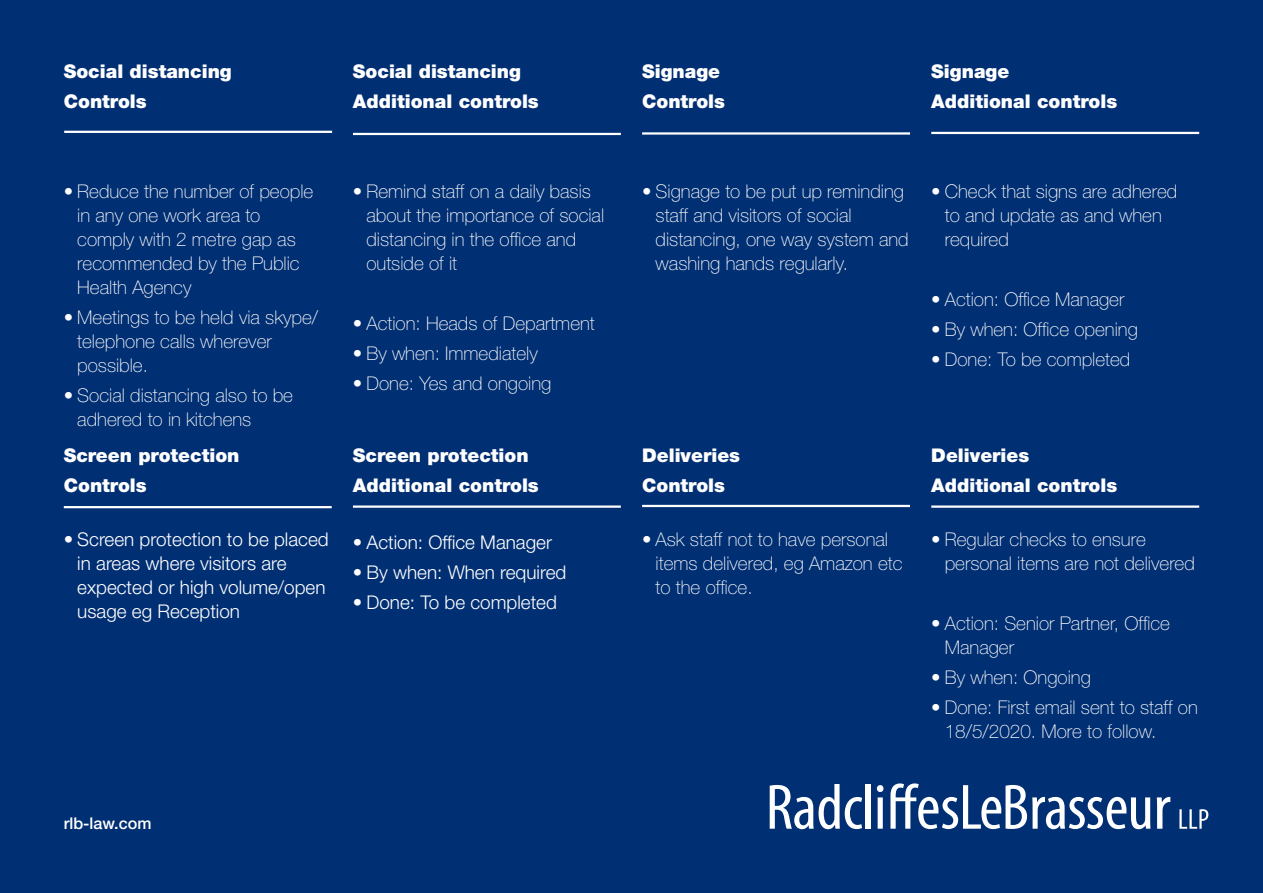
<style>
.page{position:relative;width:1263px;height:893px;background:#002f73}
.page>*{position:absolute;margin:0;border:0;box-sizing:border-box;transform-origin:0 0}
.t1{font:100 18.9px/24px "Helvetica Neue LT Std";color:#fff}
.Introduction_text{font:900 18.9px "Helvetica Neue LT Std";color:#fff}
.t2{font:300 18.9px/24px "Helvetica Neue LT Std";color:#fff}
.Heading_B{font:500 16.2px "Helvetica Neue LT Std";color:#fff}
</style>
<div class="page">
<hr style="left:353px;top:133px;width:268px;height:2px;background:#fff">
<hr style="left:64px;top:131px;width:268px;height:2px;background:#fff">
<hr style="left:64px;top:506px;width:268px;height:2px;background:#fff">
<hr style="left:353px;top:505px;width:268px;height:3px;background:#fff">
<hr style="left:642px;top:132px;width:268px;height:3px;background:#fff">
<hr style="left:642px;top:505px;width:268px;height:2px;background:#fff">
<hr style="left:931px;top:132px;width:268px;height:2px;background:#fff">
<hr style="left:931px;top:505px;width:268px;height:3px;background:#fff">
<svg style="left:770px;top:784px;width:92px;height:45px"></svg>
<div style="left:866px;top:784px;width:5px;height:45px;background:#fff"></div>
<svg style="left:877px;top:785px;width:6px;height:44px"></svg>
<svg style="left:890px;top:783px;width:260px;height:46px"></svg>
<svg style="left:1157px;top:797px;width:13px;height:32px"></svg>
<svg style="left:1179px;top:809px;width:29px;height:20px"></svg>
<p class="Introduction_text" style="left:64px;top:60px;width:170px">Social distancing</p>
<p class="Introduction_text" style="left:64px;top:90px;width:84px">Controls</p>
<p class="Introduction_text" style="left:353px;top:60px;width:170px">Social distancing</p>
<p class="Introduction_text" style="left:353px;top:90px;width:187px">Additional controls</p>
<p class="t1" style="left:77px;top:180px;width:238px;text-indent:-14px">• Reduce the number of people in any one work area to comply with 2 metre gap as recommended by the Public<br>Health Agency</p>
<p class="t1" style="left:77px;top:306px;width:242px;text-indent:-14px">• Meetings to be held via skype/ telephone calls wherever possible.</p>
<p class="t1" style="left:77px;top:384px;width:217px;text-indent:-14px">• Social distancing also to be adhered to in kitchens</p>
<p class="Introduction_text" style="left:64px;top:444px;width:177px">Screen protection</p>
<p class="Introduction_text" style="left:64px;top:474px;width:84px">Controls</p>
<p class="t2" style="left:77px;top:527px;width:253px;text-indent:-14px">• Screen protection to be placed in areas where visitors are expected or high volume/open usage eg Reception</p>
<p class="t1" style="left:366px;top:180px;width:239px;text-indent:-14px">• Remind staff on a daily basis about the importance of social distancing in the office and outside of it</p>
<p class="t1" style="left:353px;top:312px;width:243px">• Action: Heads of Department</p>
<p class="t1" style="left:353px;top:342px;width:186px">• By when: Immediately</p>
<p class="t1" style="left:353px;top:372px;width:200px">• Done: Yes and ongoing</p>
<p class="Introduction_text" style="left:353px;top:444px;width:177px">Screen protection</p>
<p class="Introduction_text" style="left:353px;top:474px;width:187px">Additional controls</p>
<p class="t2" style="left:353px;top:530px;width:201px">• Action: Office Manager</p>
<p class="t2" style="left:353px;top:560px;width:215px">• By when: When required</p>
<p class="t2" style="left:353px;top:590px;width:205px">• Done: To be completed</p>
<p class="Heading_B" style="left:64px;top:814px;width:89px">rlb-law.com</p>
<p class="Introduction_text" style="left:642px;top:60px;width:80px">Signage</p>
<p class="Introduction_text" style="left:642px;top:90px;width:84px">Controls</p>
<p class="Introduction_text" style="left:931px;top:60px;width:80px">Signage</p>
<p class="Introduction_text" style="left:931px;top:90px;width:187px">Additional controls</p>
<p class="t1" style="left:656px;top:180px;width:255px;text-indent:-14px">• Signage to be put up reminding staff and visitors of social distancing, one way system and washing hands regularly.</p>
<p class="t1" style="left:945px;top:180px;width:234px;text-indent:-14px">• Check that signs are adhered to and update as and when required</p>
<p class="t1" style="left:931px;top:288px;width:195px">• Action: Office Manager</p>
<p class="t1" style="left:931px;top:318px;width:208px">• By when: Office opening</p>
<p class="t1" style="left:931px;top:348px;width:201px">• Done: To be completed</p>
<p class="Introduction_text" style="left:642px;top:444px;width:100px">Deliveries</p>
<p class="Introduction_text" style="left:642px;top:474px;width:84px">Controls</p>
<p class="t1" style="left:656px;top:528px;width:248px;text-indent:-14px">• Ask staff not to have personal items delivered, eg Amazon etc to the office.</p>
<p class="Introduction_text" style="left:931px;top:444px;width:100px">Deliveries</p>
<p class="Introduction_text" style="left:931px;top:474px;width:187px">Additional controls</p>
<p class="t1" style="left:945px;top:528px;width:252px;text-indent:-14px">• Regular checks to ensure personal items are not delivered</p>
<p class="t1" style="left:945px;top:612px;width:227px;text-indent:-14px">• Action: Senior Partner, Office<br>Manager</p>
<p class="t1" style="left:931px;top:666px;width:161px">• By when: Ongoing</p>
<p class="t1" style="left:945px;top:696px;width:255px;text-indent:-14px">• Done: First email sent to staff on<br>18/5/2020. More to follow.</p>
</div>
